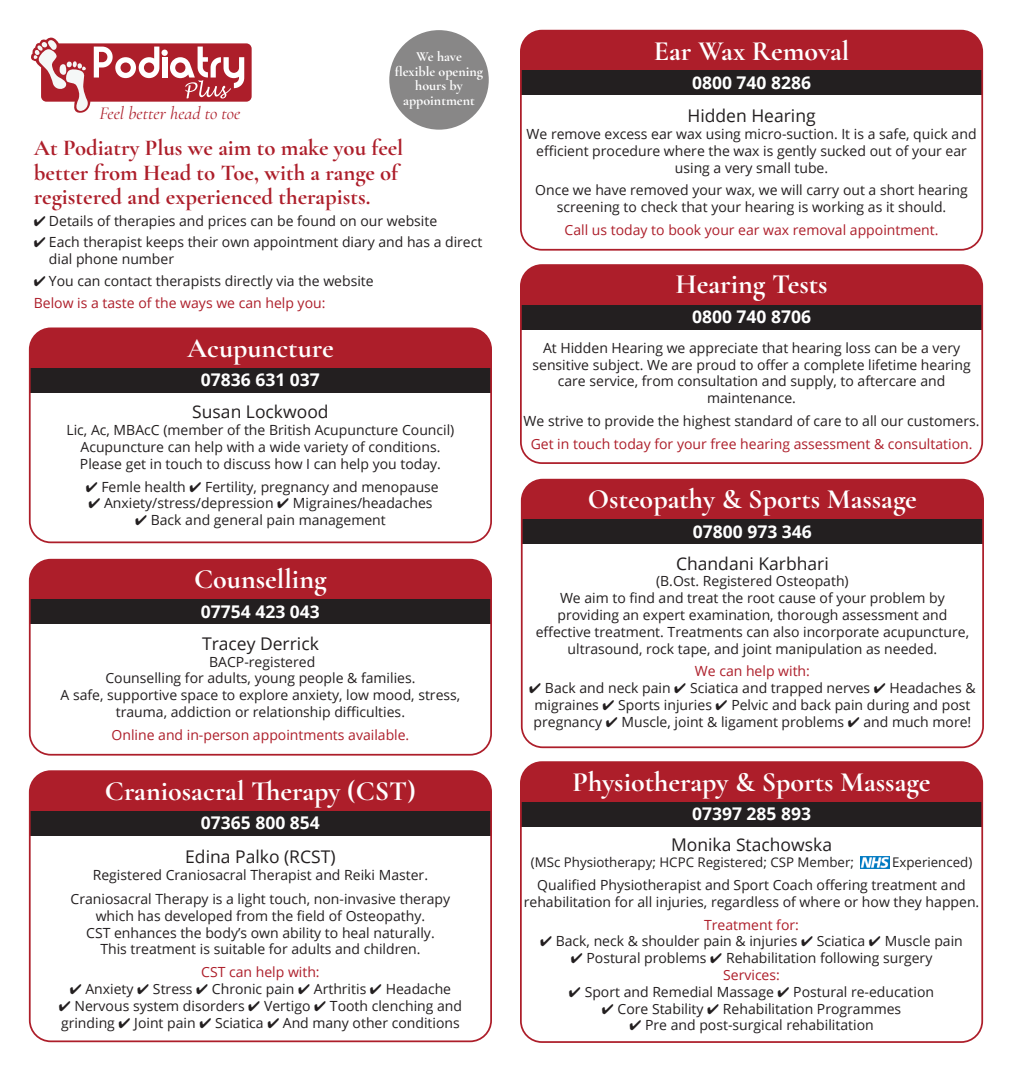
<style>
.page{position:relative;width:1012px;height:1072px;background:#fff}
.page>*{position:absolute;margin:0;border:0;box-sizing:border-box;transform-origin:0 0}
.t1{font:700 28px "Cormorant Garamond";color:#fff}
.t2{font:700 22.75px/24.5px "Cormorant Garamond";color:#ad1e2a}
.t3{font:italic 18.2px "Cormorant Garamond";color:#ad1e2a}
.t4{font:17.5px "Open Sans";color:#231f20}
.t5{font:700 17.5px "Open Sans";color:#fff}
.t6{font:14px/16.8px "Open Sans";color:#231f20;text-align:center}
.t7{font:14px "Open Sans";color:#ad1e2a}
.t8{font:700 14px/14.7px "Cormorant Garamond";color:#fff;text-align:center}
.t9{font:13.3px "Open Sans";color:#231f20}
</style>
<div class="page">
<div style="left:521px;top:265px;width:461px;height:46px;background:#ad1e2a"></div>
<div style="left:521px;top:305px;width:461px;height:24px;background:#231f20"></div>
<div style="left:520px;top:264px;width:463px;height:200px;border:2px solid #ad1e2a;border-radius:21px"></div>
<div style="left:30px;top:771px;width:461px;height:46px;background:#ad1e2a"></div>
<div style="left:30px;top:811px;width:461px;height:24px;background:#231f20"></div>
<div style="left:29px;top:770px;width:463px;height:272px;border:2px solid #ad1e2a;border-radius:21px"></div>
<div style="left:522px;top:479px;width:461px;height:46px;background:#ad1e2a"></div>
<div style="left:522px;top:519px;width:461px;height:25px;background:#231f20"></div>
<div style="left:521px;top:479px;width:463px;height:269px;border:2px solid #ad1e2a;border-radius:21px"></div>
<div style="left:30px;top:328px;width:461px;height:46px;background:#ad1e2a"></div>
<div style="left:30px;top:368px;width:461px;height:25px;background:#231f20"></div>
<div style="left:29px;top:327px;width:463px;height:216px;border:2px solid #ad1e2a;border-radius:21px"></div>
<div style="left:30px;top:559px;width:461px;height:46px;background:#ad1e2a"></div>
<div style="left:30px;top:599px;width:461px;height:25px;background:#231f20"></div>
<div style="left:29px;top:559px;width:463px;height:196px;border:2px solid #ad1e2a;border-radius:21px"></div>
<div style="left:521px;top:31px;width:461px;height:46px;background:#ad1e2a"></div>
<div style="left:521px;top:70px;width:461px;height:25px;background:#231f20"></div>
<div style="left:520px;top:30px;width:463px;height:221px;border:2px solid #ad1e2a;border-radius:21px"></div>
<div style="left:521px;top:762px;width:461px;height:46px;background:#ad1e2a"></div>
<div style="left:521px;top:801px;width:461px;height:25px;background:#231f20"></div>
<div style="left:520px;top:761px;width:463px;height:281px;border:2px solid #ad1e2a;border-radius:21px"></div>
<img style="left:860px;top:856px;width:29px;height:12px">
<div style="left:389px;top:30px;width:100px;height:100px;background:#888787;border-radius:50%"></div>
<svg style="left:31px;top:37px;width:221px;height:76px"></svg>
<p class="t3" style="left:99px;top:102px;width:143px">Feel better head to toe</p>
<p class="t8" style="left:395px;top:49px;width:90px">We have flexible opening hours by appointment</p>
<p class="t2" style="left:34px;top:135px;width:371px">At Podiatry Plus we aim to make you feel better from Head to Toe, with a range of registered and experienced therapists.</p>
<p class="t6" style="left:34px;top:212px;width:405px">✔ Details of therapies and prices can be found on our website</p>
<p class="t6" style="left:49px;top:234px;width:435px;text-align:left;text-indent:-15px">✔ Each therapist keeps their own appointment diary and has a direct dial phone number</p>
<p class="t6" style="left:34px;top:272px;width:341px">✔ You can contact therapists directly via the website</p>
<p class="t7" style="left:34px;top:293px;width:293px">Below is a taste of the ways we can help you:</p>
<p class="t1" style="left:187px;top:330px;width:148px">Acupuncture</p>
<p class="t5" style="left:201px;top:368px;width:121px">07836 631 037</p>
<p class="t4" style="left:192px;top:400px;width:138px">Susan Lockwood</p>
<p class="t6" style="left:66px;top:421px;width:389px">Lic, Ac, MBAcC (member of the British Acupuncture Council)</p>
<p class="t6" style="left:81px;top:438px;width:361px">Acupuncture can help with a wide variety of conditions.</p>
<p class="t6" style="left:80px;top:455px;width:362px">Please get in touch to discuss how I can help you today.</p>
<p class="t6" style="left:86px;top:478px;width:355px">✔ Femle health ✔ Fertility, pregnancy and menopause</p>
<p class="t6" style="left:88px;top:494px;width:346px">✔ Anxiety/stress/depression ✔ Migraines/headaches</p>
<p class="t6" style="left:135px;top:511px;width:252px">✔ Back and general pain management</p>
<p class="t1" style="left:194px;top:561px;width:134px">Counselling</p>
<p class="t5" style="left:201px;top:599px;width:121px">07754 423 043</p>
<p class="t4" style="left:202px;top:631px;width:118px">Tracey Derrick</p>
<p class="t6" style="left:209px;top:652px;width:108px">BACP-registered</p>
<p class="t6" style="left:105px;top:669px;width:312px">Counselling for adults, young people &amp; families.</p>
<p class="t6" style="left:61px;top:686px;width:401px">A safe, supportive space to explore anxiety, low mood, stress, trauma, addiction or relationship difficulties.</p>
<p class="t7" style="left:112px;top:725px;width:299px">Online and in-person appointments available.</p>
<p class="t1" style="left:105px;top:773px;width:312px">Craniosacral Therapy (CST)</p>
<p class="t5" style="left:201px;top:810px;width:121px">07365 800 854</p>
<p class="t4" style="left:185px;top:844px;width:152px">Edina Palko (RCST)</p>
<p class="t6" style="left:93px;top:865px;width:337px">Registered Craniosacral Therapist and Reiki Master.</p>
<p class="t6" style="left:71px;top:890px;width:381px">Craniosacral Therapy is a light touch, non-invasive therapy which has developed from the field of Osteopathy.<br>CST enhances the body’s own ability to heal naturally.</p>
<p class="t6" style="left:100px;top:940px;width:322px">This treatment is suitable for adults and children.</p>
<p class="t7" style="left:201px;top:962px;width:120px">CST can help with:</p>
<p class="t6" style="left:70px;top:980px;width:383px">✔ Anxiety ✔ Stress ✔ Chronic pain ✔ Arthritis ✔ Headache</p>
<p class="t6" style="left:59px;top:997px;width:405px;text-align:left">✔ Nervous system disorders ✔ Vertigo ✔ Tooth clenching and grinding ✔ Joint pain ✔ Sciatica ✔ And many other conditions</p>
<p class="t1" style="left:654px;top:34px;width:197px">Ear Wax Removal</p>
<p class="t5" style="left:692px;top:70px;width:121px">0800 740 8286</p>
<p class="t4" style="left:687px;top:104px;width:130px">Hidden Hearing</p>
<p class="t6" style="left:527px;top:125px;width:452px">We remove excess ear wax using micro-suction. It is a safe, quick and efficient procedure where the wax is gently sucked out of your ear using a very small tube.</p>
<p class="t6" style="left:535px;top:181px;width:434px">Once we have removed your wax, we will carry out a short hearing screening to check that your hearing is working as it should.</p>
<p class="t7" style="left:565px;top:220px;width:375px">Call us today to book your ear wax removal appointment.</p>
<p class="t1" style="left:675px;top:267px;width:154px">Hearing Tests</p>
<p class="t5" style="left:692px;top:304px;width:121px">0800 740 8706</p>
<p class="t6" style="left:532px;top:339px;width:440px">At Hidden Hearing we appreciate that hearing loss can be a very sensitive subject. We are proud to offer a complete lifetime hearing care service, from consultation and supply, to aftercare and maintenance.</p>
<p class="t6" style="left:524px;top:412px;width:457px">We strive to provide the highest standard of care to all our customers.</p>
<p class="t7" style="left:531px;top:434px;width:443px">Get in touch today for your free hearing assessment &amp; consultation.</p>
<p class="t1" style="left:588px;top:481px;width:331px">Osteopathy &amp; Sports Massage</p>
<p class="t5" style="left:693px;top:519px;width:121px">07800 973 346</p>
<p class="t4" style="left:676px;top:551px;width:154px">Chandani Karbhari</p>
<p class="t6" style="left:656px;top:572px;width:194px">(B.Ost. Registered Osteopath)</p>
<p class="t6" style="left:536px;top:589px;width:435px">We aim to find and treat the root cause of your problem by providing an expert examination, thorough assessment and effective treatment. Treatments can also incorporate acupuncture, ultrasound, rock tape, and joint manipulation as needed.</p>
<p class="t7" style="left:695px;top:661px;width:117px">We can help with:</p>
<p class="t6" style="left:529px;top:679px;width:448px">✔ Back and neck pain ✔ Sciatica and trapped nerves ✔ Headaches &amp; migraines ✔ Sports injuries ✔ Pelvic and back pain during and post pregnancy ✔ Muscle, joint &amp; ligament problems ✔ and much more!</p>
<p class="t1" style="left:573px;top:764px;width:359px">Physiotherapy &amp; Sports Massage</p>
<p class="t5" style="left:692px;top:801px;width:121px">07397 285 893</p>
<p class="t4" style="left:671px;top:832px;width:163px">Monika Stachowska</p>
<p class="t9" style="left:531px;top:853px;width:325px">(MSc Physiotherapy; HCPC Registered; CSP Member;</p>
<p class="t9" style="left:892px;top:853px;width:82px">Experienced)</p>
<p class="t6" style="left:524px;top:876px;width:457px">Qualified Physiotherapist and Sport Coach offering treatment and rehabilitation for all injuries, regardless of where or how they happen.</p>
<p class="t7" style="left:704px;top:914px;width:96px">Treatment for:</p>
<p class="t6" style="left:540px;top:932px;width:424px">✔ Back, neck &amp; shoulder pain &amp; injuries ✔ Sciatica ✔ Muscle pain</p>
<p class="t6" style="left:571px;top:949px;width:363px">✔ Postural problems ✔ Rehabilitation following surgery</p>
<p class="t7" style="left:723px;top:965px;width:58px">Services:</p>
<p class="t6" style="left:569px;top:982px;width:367px">✔ Sport and Remedial Massage ✔ Postural re-education</p>
<p class="t6" style="left:602px;top:999px;width:301px">✔ Core Stability ✔ Rehabilitation Programmes</p>
<p class="t6" style="left:629px;top:1016px;width:246px">✔ Pre and post-surgical rehabilitation</p>
</div>
